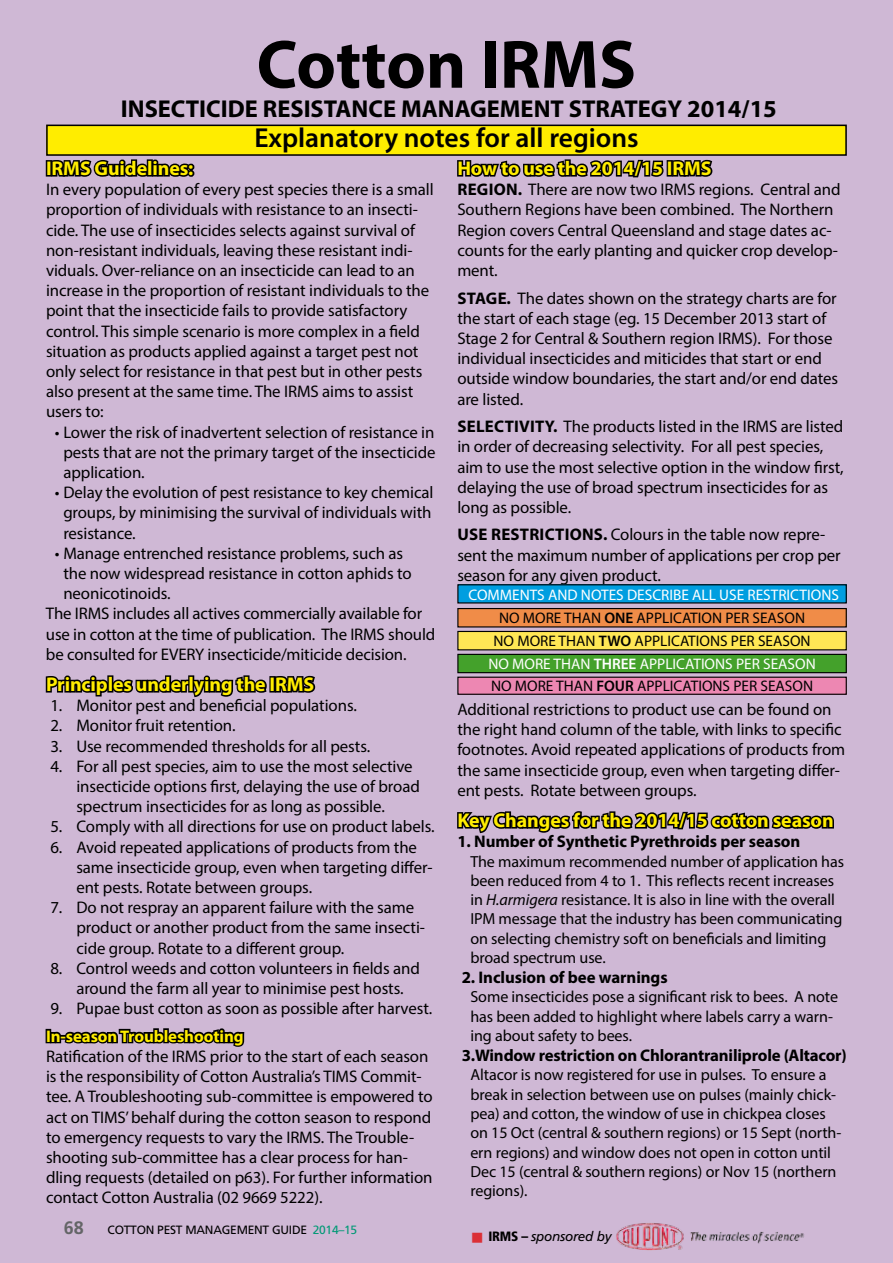
<style>
.page{position:relative;width:893px;height:1263px;background:#cfb8d5}
.page>*{position:absolute;margin:0;border:0;box-sizing:border-box;transform-origin:0 0}
.t1{font:700 68.85px "Myriad Pro";color:#000}
.t2{font:600 27.6px "Myriad Pro";color:#000}
.t3{font:700 24.45px "Myriad Pro";color:#000}
.t4{font:700 19.95px "Myriad Pro";letter-spacing:-.005em;color:#ffed00}
.t5{font:700 18px "Frutiger";color:#646567}
.t6{font:16.8px/20.2px "Myriad Pro";letter-spacing:-.005em;color:#000}
.t7{font:700 16.8px "Myriad Pro";letter-spacing:-.005em;color:#000}
.t8{font:700 16.8px "Myriad Pro";letter-spacing:-.005em;color:#ffed00}
.t9{font:16.05px/19.4px "Myriad Pro";letter-spacing:-.005em;color:#000}
.t10{font:15.3px/23px "Myriad Pro";color:#000;text-align:center}
.t11{font:italic 13.5px "Frutiger";letter-spacing:-.02em;color:#000}
.t12{font:12px "Frutiger";letter-spacing:-.02em;color:#000}
.s1{font-weight:700}
.s2{color:#fff}
.s3{font-weight:600}
.s4{font-weight:600;color:#fff}
.s5{font-style:italic}
.s6{color:#009975}
.s7{color:#db2f36}
.s8{font-weight:900;font-style:normal;font-stretch:condensed}
</style>
<div class="page">
<div style="left:46px;top:160px;width:6px;height:17px;border:3px solid #000"></div>
<svg style="left:50px;top:124px;width:144px;height:53px"></svg>
<div style="left:188px;top:170px;width:6px;height:7px;border:3px solid #000;border-radius:50%"></div>
<svg style="left:45px;top:675px;width:271px;height:23px"></svg>
<div style="left:46px;top:1029px;width:5px;height:14px;border:3px solid #000"></div>
<svg style="left:49px;top:1028px;width:196px;height:19px"></svg>
<div style="left:47px;top:125px;width:799px;height:30px;background:#ffed00"></div>
<div style="left:46px;top:125px;width:801px;height:31px;border:2px solid #000"></div>
<svg style="left:456px;top:124px;width:209px;height:54px"></svg>
<div style="left:667px;top:160px;width:6px;height:17px;border:3px solid #000"></div>
<svg style="left:671px;top:124px;width:43px;height:53px"></svg>
<div style="left:458px;top:585px;width:388px;height:18px;background:#009ee0"></div>
<div style="left:457px;top:584px;width:390px;height:19px;border:1px solid #000"></div>
<div style="left:458px;top:608px;width:388px;height:19px;background:#f08c48"></div>
<div style="left:457px;top:608px;width:390px;height:19px;border:1px solid #000"></div>
<div style="left:458px;top:631px;width:388px;height:19px;background:#ffe755"></div>
<div style="left:457px;top:631px;width:390px;height:19px;border:1px solid #000"></div>
<div style="left:458px;top:654px;width:388px;height:19px;background:#44a12b"></div>
<div style="left:457px;top:654px;width:390px;height:19px;border:1px solid #000"></div>
<div style="left:458px;top:677px;width:388px;height:17px;background:#ed87b2"></div>
<div style="left:457px;top:677px;width:390px;height:18px;border:1px solid #000"></div>
<svg style="left:457px;top:811px;width:377px;height:23px"></svg>
<img style="left:616px;top:1223px;width:188px;height:28px">
<h1 class="t1" style="left:257px;top:20px;width:381px">Cotton IRMS</h1>
<h3 class="t3" style="left:121px;top:93px;width:657px">INSECTICIDE RESISTANCE MANAGEMENT STRATEGY 2014/15</h3>
<h2 class="t2" style="left:254px;top:120px;width:386px">Explanatory notes for all regions</h2>
<p class="t4" style="left:457px;top:155px;width:256px">How to use the 2014/15 IRMS</p>
<p class="t6" style="left:457px;top:179px;width:385px"><span class="s1">REGION.</span> There are now two IRMS regions. Central and Southern Regions have been combined. The Northern Region covers Central Queensland and stage dates ac&shy;counts for the early planting and quicker crop develop&shy;ment.</p>
<p class="t6" style="left:457px;top:288px;width:382px"><span class="s1">STAGE.</span> The dates shown on the strategy charts are for the start of each stage (eg. 15 December 2013 start of Stage 2 for Central &amp; Southern region IRMS). For those individual insecticides and miticides that start or end outside window boundaries, the start and/or end dates are listed.</p>
<p class="t6" style="left:457px;top:416px;width:388px"><span class="s1">SELECTIVITY.</span> The products listed in the IRMS are listed in order of decreasing selectivity. For all pest species, aim to use the most selective option in the window first, delaying the use of broad spectrum insecticides for as long as possible.</p>
<p class="t6" style="left:457px;top:524px;width:385px"><span class="s1">USE RESTRICTIONS.</span> Colours in the table now repre&shy;sent the maximum number of applications per crop per season for any given product.</p>
<p class="t10" style="left:468px;top:583px;width:372px"><span class="s2">COMMENTS AND NOTES DESCRIBE ALL USE RESTRICTIONS </span>NO MORE THAN <span class="s3">ONE</span> APPLICATION PER SEASON<br>NO MORE THAN <span class="s3">TWO</span> APPLICATIONS PER SEASON<br><span class="s2">NO MORE THAN</span> <span class="s4">THREE</span> <span class="s2">APPLICATIONS PER SEASON<br></span>NO MORE THAN <span class="s3">FOUR</span> APPLICATIONS PER SEASON</p>
<p class="t6" style="left:457px;top:699px;width:389px">Additional restrictions to product use can be found on the right hand column of the table, with links to specific footnotes. Avoid repeated applications of products from the same insecticide group, even when targeting differ&shy;ent pests. Rotate between groups.</p>
<p class="t4" style="left:457px;top:807px;width:378px">Key Changes for the 2014/15 cotton season</p>
<p class="t7" style="left:457px;top:831px;width:345px">1. Number of Synthetic Pyrethroids per season</p>
<p class="t9" style="left:470px;top:851px;width:375px">The maximum recommended number of application has been reduced from 4 to 1. This reflects recent increases in <span class="s5">H.armigera</span> resistance. It is also in line with the overall IPM message that the industry has been communicating on selecting chemistry soft on beneficials and limiting broad spectrum use.</p>
<p class="t7" style="left:462px;top:966px;width:208px">2. Inclusion of bee warnings</p>
<p class="t9" style="left:470px;top:987px;width:369px">Some insecticides pose a significant risk to bees. A note has been added to highlight where labels carry a warn&shy;ing about safety to bees.</p>
<p class="t7" style="left:462px;top:1044px;width:387px">3.Window restriction on Chlorantraniliprole (Altacor)</p>
<p class="t9" style="left:470px;top:1065px;width:373px">Altacor is now registered for use in pulses. To ensure a break in selection between use on pulses (mainly chick&shy;pea) and cotton, the window of use in chickpea closes on 15 Oct (central &amp; southern regions) or 15 Sept (north&shy;ern regions) and window does not open in cotton until Dec 15 (central &amp; southern regions) or Nov 15 (northern regions).</p>
<p class="t4" style="left:46px;top:155px;width:149px">IRMS Guidelines:</p>
<p class="t6" style="left:46px;top:179px;width:389px">In every population of every pest species there is a small proportion of individuals with resistance to an insecti&shy;cide. The use of insecticides selects against survival of non-resistant individuals, leaving these resistant indi&shy;viduals. Over-reliance on an insecticide can lead to an increase in the proportion of resistant individuals to the point that the insecticide fails to provide satisfactory control. This simple scenario is more complex in a field situation as products applied against a target pest not only select for resistance in that pest but in other pests also present at the same time. The IRMS aims to assist users to:</p>
<p class="t6" style="left:63px;top:422px;width:374px;text-align:justify;text-indent:-9px">• Lower the risk of inadvertent selection of resistance in pests that are not the primary target of the insecticide application.</p>
<p class="t6" style="left:63px;top:482px;width:372px;text-align:justify;text-indent:-9px">• Delay the evolution of pest resistance to key chemical groups, by minimising the survival of individuals with resistance.</p>
<p class="t6" style="left:55px;top:543px;width:350px">• Manage entrenched resistance problems, such as</p>
<p class="t6" style="left:63px;top:563px;width:350px">the now widespread resistance in cotton aphids to</p>
<p class="t6" style="left:63px;top:583px;width:109px">neonicotinoids.</p>
<p class="t6" style="left:46px;top:603px;width:378px">The IRMS includes all actives commercially available for</p>
<p class="t6" style="left:46px;top:624px;width:391px">use in cotton at the time of publication. The IRMS should</p>
<p class="t6" style="left:46px;top:644px;width:362px">be consulted for EVERY insecticide/miticide decision.</p>
<p class="t4" style="left:46px;top:671px;width:270px">Principles underlying the IRMS</p>
<p class="t6" style="left:50px;top:695px;width:308px">1. Monitor pest and beneficial populations.</p>
<p class="t6" style="left:50px;top:715px;width:187px">2. Monitor fruit retention.</p>
<p class="t6" style="left:50px;top:736px;width:321px">3. Use recommended thresholds for all pests.</p>
<p class="t6" style="left:76px;top:756px;width:345px;text-indent:-26px">4. For all pest species, aim to use the most selective insecticide options first, delaying the use of broad spectrum insecticides for as long as possible.</p>
<p class="t6" style="left:50px;top:816px;width:386px">5. Comply with all directions for use on product labels.</p>
<p class="t6" style="left:76px;top:836px;width:358px;text-indent:-26px">6. Avoid repeated applications of products from the same insecticide group, even when targeting differ&shy;ent pests. Rotate between groups.</p>
<p class="t6" style="left:76px;top:897px;width:350px;text-indent:-26px">7. Do not respray an apparent failure with the same product or another product from the same insecti&shy;cide group. Rotate to a different group.</p>
<p class="t6" style="left:50px;top:958px;width:371px;text-align:center">8. Control weeds and cotton volunteers in fields and around the farm all year to minimise pest hosts.</p>
<p class="t6" style="left:50px;top:998px;width:383px">9. Pupae bust cotton as soon as possible after harvest.</p>
<p class="t8" style="left:46px;top:1025px;width:199px">In-season Troubleshooting</p>
<p class="t6" style="left:46px;top:1046px;width:388px">Ratification of the IRMS prior to the start of each season is the responsibility of Cotton Australia’s TIMS Commit&shy;tee. A Troubleshooting sub-committee is empowered to act on TIMS’ behalf during the cotton season to respond to emergency requests to vary the IRMS. The Trouble&shy;shooting sub-committee has a clear process for han&shy;dling requests (detailed on p63). For further information contact Cotton Australia (02 9669 5222).</p>
<p class="t5" style="left:64px;top:1217px;width:21px">68</p>
<p class="t12" style="left:108px;top:1223px;width:251px">COTTON PEST MANAGEMENT GUIDE <span class="s6">2014–15</span></p>
<p class="t11" style="left:472px;top:1229px;width:141px"><span class="s7">■</span> <span class="s8">IRMS –</span> sponsored by</p>
</div>
